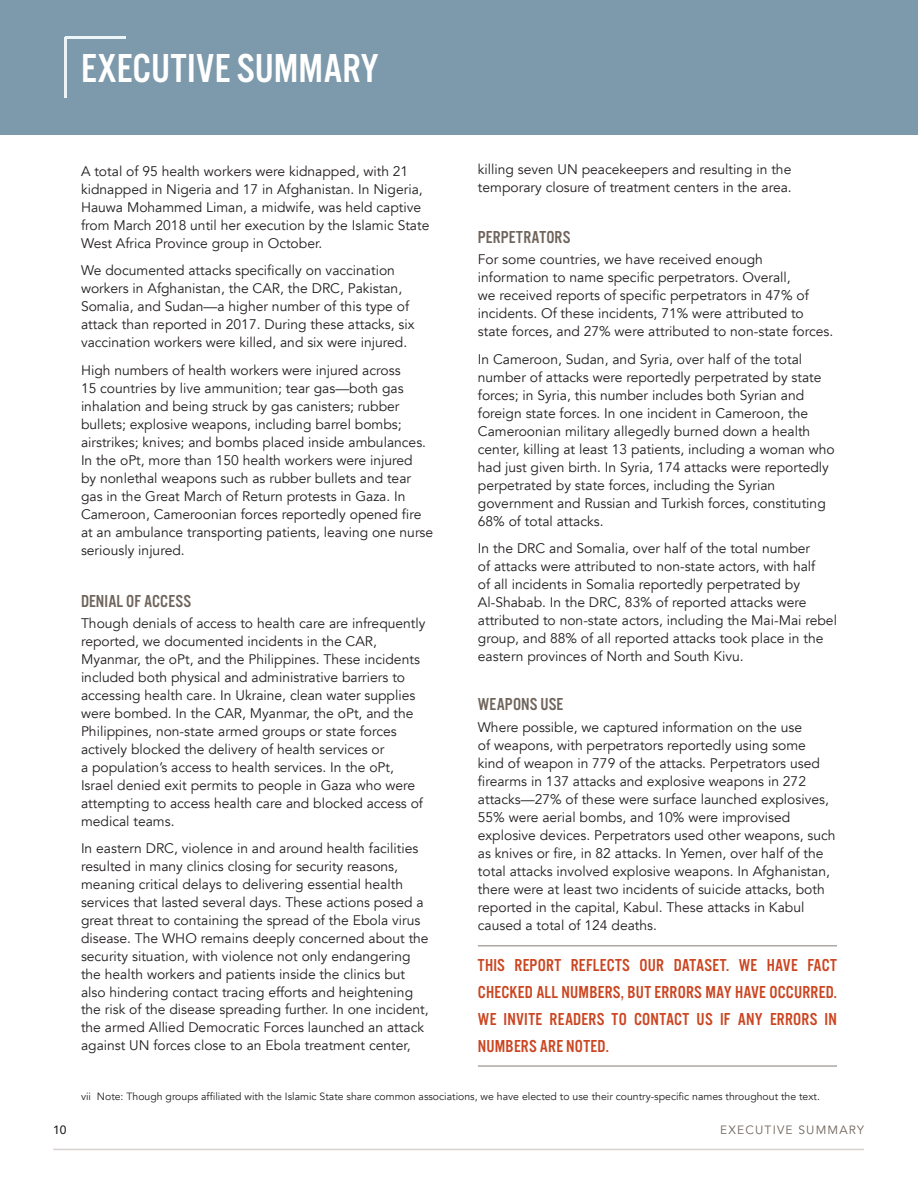
<style>
.page{position:relative;width:918px;height:1188px;background:#fff}
.page>*{position:absolute;margin:0;border:0;box-sizing:border-box;transform-origin:0 0}
.t1{font:42px "Alternate Got No 3 D";color:#fff}
.t2{font:18px/27px "Alternate Got No 3 D";letter-spacing:.01em;color:#cb4521;text-align:justify}
.t3{font:18px "Alternate Got No 3 D";letter-spacing:.01em;color:#6f645b}
.t4{font:13.8px/18px "Avenir";color:#231f20}
.t5{font:12px "Avenir";letter-spacing:.1em;color:#6f645b}
.t6{font:500 12px "Avenir";color:#231f20}
.t7{font:10.5px "Avenir";color:#231f20}
</style>
<div class="page">
<div style="left:0;top:0;width:918px;height:135px;background:#7d99ac"></div>
<hr style="left:53px;top:1149px;width:811px;height:1px;background:#d7d2cf">
<hr style="left:65px;top:37px;width:2px;height:61px;background:#ecf5f7">
<hr style="left:65px;top:36px;width:61px;height:2px;background:#ecf5f7">
<hr style="left:478px;top:945px;width:359px;height:2px;background:#afa8a4">
<hr style="left:478px;top:1065px;width:359px;height:2px;background:#afa8a4">
<h1 class="t1" style="left:81px;top:45px;width:299px">EXECUTIVE SUMMARY</h1>
<p class="t4" style="left:478px;top:161px;width:315px">killing seven UN peacekeepers and resulting in the temporary closure of treatment centers in the area.</p>
<h2 class="t3" style="left:478px;top:227px;width:94px">PERPETRATORS</h2>
<p class="t4" style="left:478px;top:251px;width:357px">For some countries, we have received enough information to name specific perpetrators. Overall,<br>we received reports of specific perpetrators in 47% of incidents. Of these incidents, 71% were attributed to state forces, and 27% were attributed to non-state forces.</p>
<p class="t4" style="left:478px;top:350px;width:358px">In Cameroon, Sudan, and Syria, over half of the total number of attacks were reportedly perpetrated by state forces; in Syria, this number includes both Syrian and foreign state forces. In one incident in Cameroon, the Cameroonian military allegedly burned down a health center, killing at least 13 patients, including a woman who had just given birth. In Syria, 174 attacks were reportedly perpetrated by state forces, including the Syrian government and Russian and Turkish forces, constituting 68% of total attacks.</p>
<p class="t4" style="left:478px;top:540px;width:361px">In the DRC and Somalia, over half of the total number<br>of attacks were attributed to non-state actors, with half<br>of all incidents in Somalia reportedly perpetrated by Al-Shabab. In the DRC, 83% of reported attacks were attributed to non-state actors, including the Mai-Mai rebel group, and 88% of all reported attacks took place in the eastern provinces of North and South Kivu.</p>
<h2 class="t3" style="left:478px;top:695px;width:87px">WEAPONS USE</h2>
<p class="t4" style="left:478px;top:718px;width:359px">Where possible, we captured information on the use<br>of weapons, with perpetrators reportedly using some kind of weapon in 779 of the attacks. Perpetrators used firearms in 137 attacks and explosive weapons in 272 attacks—27% of these were surface launched explosives, 55% were aerial bombs, and 10% were improvised explosive devices. Perpetrators used other weapons, such as knives or fire, in 82 attacks. In Yemen, over half of the total attacks involved explosive weapons. In Afghanistan, there were at least two incidents of suicide attacks, both reported in the capital, Kabul. These attacks in Kabul caused a total of 124 deaths.</p>
<h2 class="t2" style="left:478px;top:952px;width:361px">THIS REPORT REFLECTS OUR DATASET. WE HAVE FACT CHECKED ALL NUMBERS, BUT ERRORS MAY HAVE OCCURRED.<br>WE INVITE READERS TO CONTACT US IF ANY ERRORS IN NUMBERS ARE NOTED.</h2>
<p class="t7" style="left:81px;top:1090px;width:740px">vii Note: Though groups affiliated with the Islamic State share common associations, we have elected to use their country-specific names throughout the text.</p>
<p class="t4" style="left:81px;top:162px;width:350px">A total of 95 health workers were kidnapped, with 21 kidnapped in Nigeria and 17 in Afghanistan. In Nigeria, Hauwa Mohammed Liman, a midwife, was held captive from March 2018 until her execution by the Islamic State West Africa Province group in October.</p>
<p class="t4" style="left:81px;top:262px;width:335px">We documented attacks specifically on vaccination workers in Afghanistan, the CAR, the DRC, Pakistan, Somalia, and Sudan—a higher number of this type of attack than reported in 2017. During these attacks, six vaccination workers were killed, and six were injured.</p>
<p class="t4" style="left:81px;top:361px;width:354px">High numbers of health workers were injured across<br>15 countries by live ammunition; tear gas—both gas inhalation and being struck by gas canisters; rubber bullets; explosive weapons, including barrel bombs; airstrikes; knives; and bombs placed inside ambulances.<br>In the oPt, more than 150 health workers were injured<br>by nonlethal weapons such as rubber bullets and tear gas in the Great March of Return protests in Gaza. In Cameroon, Cameroonian forces reportedly opened fire at an ambulance transporting patients, leaving one nurse seriously injured.</p>
<h2 class="t3" style="left:81px;top:591px;width:112px">DENIAL OF ACCESS</h2>
<p class="t4" style="left:81px;top:615px;width:346px">Though denials of access to health care are infrequently reported, we documented incidents in the CAR, Myanmar, the oPt, and the Philippines. These incidents included both physical and administrative barriers to accessing health care. In Ukraine, clean water supplies were bombed. In the CAR, Myanmar, the oPt, and the Philippines, non-state armed groups or state forces actively blocked the delivery of health services or<br>a population’s access to health services. In the oPt, Israel denied exit permits to people in Gaza who were attempting to access health care and blocked access of medical teams.</p>
<p class="t4" style="left:81px;top:840px;width:349px">In eastern DRC, violence in and around health facilities resulted in many clinics closing for security reasons, meaning critical delays to delivering essential health services that lasted several days. These actions posed a great threat to containing the spread of the Ebola virus disease. The WHO remains deeply concerned about the security situation, with violence not only endangering the health workers and patients inside the clinics but also hindering contact tracing efforts and heightening</p>
<p class="t4" style="left:81px;top:1000px;width:349px">the risk of the disease spreading further. In one incident, the armed Allied Democratic Forces launched an attack against UN forces close to an Ebola treatment center,</p>
<p class="t6" style="left:53px;top:1119px;width:15px">10</p>
<p class="t5" style="left:720px;top:1123px;width:145px">EXECUTIVE SUMMARY</p>
</div>
